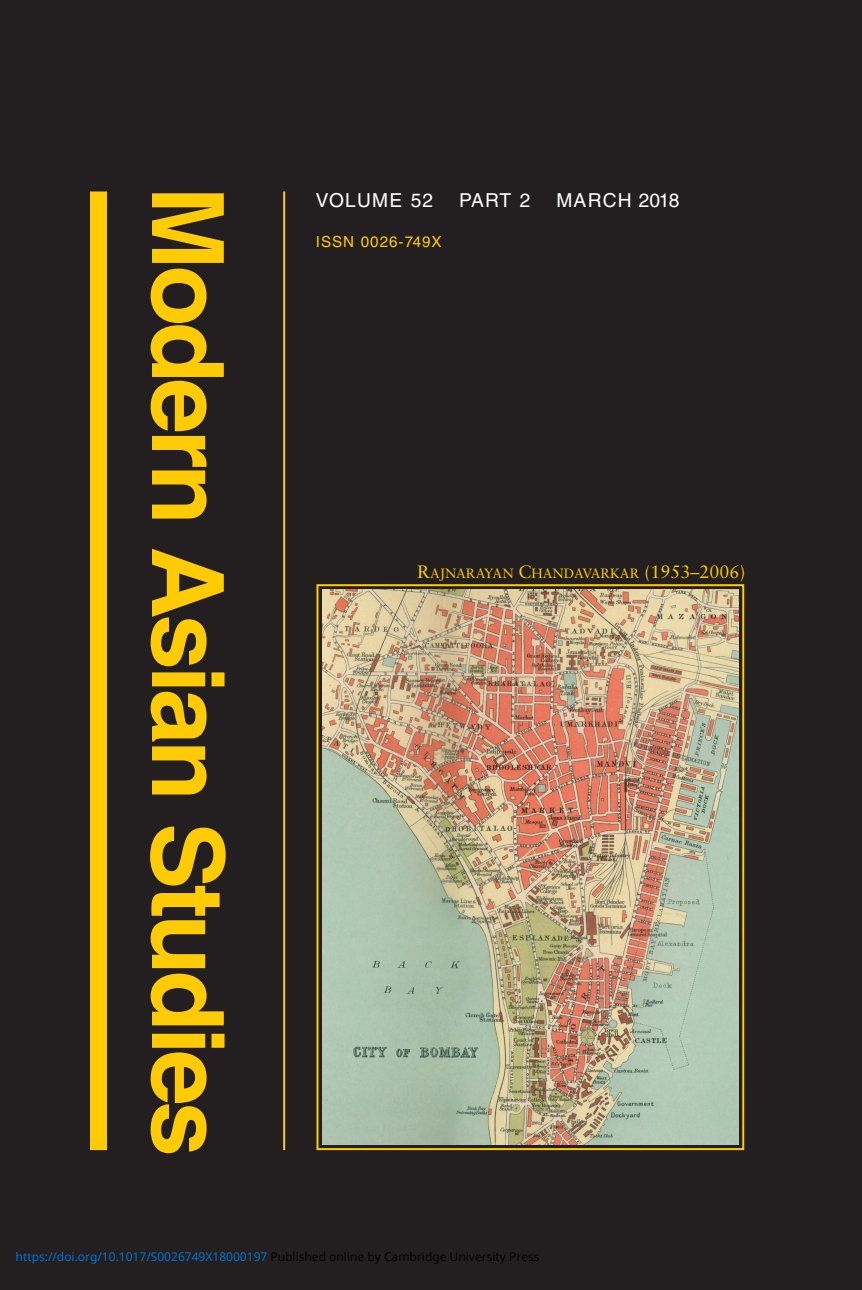
<style>
.page{position:relative;width:862px;height:1290px;background:#231f20}
.page>*{position:absolute;margin:0;border:0;box-sizing:border-box;transform-origin:0 0}
.t1{font:700 100px "Helvetica";letter-spacing:-.045em;color:#ffcb05}
.t2{font:19.2px "Helvetica LT Std";letter-spacing:.065em;color:#fff}
.t3{font:15.2px "Helvetica LT Std";letter-spacing:.065em;color:#ffcb05}
.t4{font:13.6px "Sabon";color:#ffcb05}
.t5{font:12px "Noto Sans";color:#0172cf}
.s1{font-size:18px}
.s2{color:#000}
</style>
<div class="page">
<div style="left:90px;top:191px;width:17px;height:959px;background:#ffcb05"></div>
<hr style="left:283px;top:191px;width:2px;height:959px;background:#ffcb05">
<img style="left:322px;top:590px;width:416px;height:554px">
<div style="left:316px;top:584px;width:428px;height:566px;border:2px solid #ffcb05"></div>
<p class="t1" style="left:224px;top:186px;width:972px;rotate:90deg">Modern Asian Studies</p>
<p class="t2" style="left:316px;top:194px;width:119px">VOLUME 52</p>
<p class="t2" style="left:459px;top:194px;width:73px">PART 2</p>
<p class="t2" style="left:556px;top:194px;width:124px">MARCH 2018</p>
<p class="t3" style="left:316px;top:237px;width:127px">ISSN 0026-749X</p>
<p class="t4" style="left:417px;top:568px;width:330px"><span class="s1">R</span>AJNARAYAN <span class="s1">C</span>HANDAVARKAR <span class="s1">(1953–2006)</span></p>
<p class="t5" style="left:16px;top:1248px;width:526px">https://doi.org/10.1017/S0026749X18000197 <span class="s2">Published online by Cambridge University Press</span></p>
</div>
